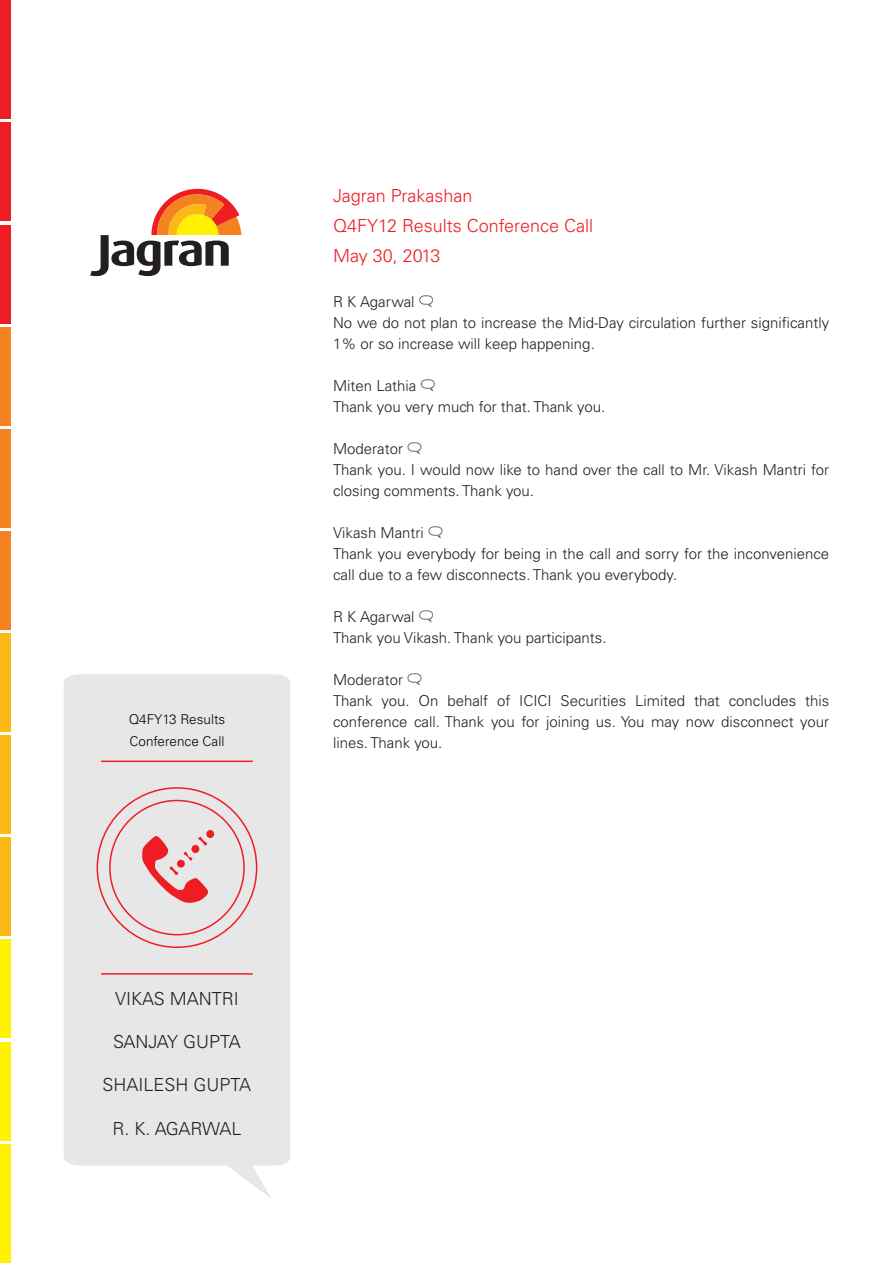
<style>
.page{position:relative;width:893px;height:1263px;background:#fff}
.page>*{position:absolute;margin:0;border:0;box-sizing:border-box;transform-origin:0 0}
.t1{font:300 18px/30px "Univers LT Std";color:#ee1d23}
.t2{font:300 18px "Univers LT Std";color:#231f20}
.t3{font:300 18px "Univers LT Std";letter-spacing:-.02em;color:#231f20}
.t4{font:300 15px/21px "Univers LT Std";color:#231f20}
.t5{font:300 13.5px/22.5px "Univers LT Std";color:#040503}
.s1{font-family:"Talk Balloons";font-weight:400}
</style>
<div class="page">
<svg style="left:64px;top:674px;width:226px;height:524px;background:#e7e5e4"></svg>
<hr style="left:101px;top:973px;width:152px;height:2px;background:#ee1d23">
<hr style="left:101px;top:760px;width:152px;height:2px;background:#ee1d23">
<svg style="left:142px;top:830px;width:72px;height:73px;background:#e8abac"></svg>
<div style="left:0;top:327px;width:11px;height:98px;background:#f58220"></div>
<div style="left:0;top:429px;width:11px;height:98px;background:#f58220"></div>
<div style="left:0;top:531px;width:11px;height:99px;background:#f58220"></div>
<div style="left:0;top:0;width:11px;height:119px;background:#ee1d23"></div>
<div style="left:0;top:123px;width:11px;height:98px;background:#ee1d23"></div>
<div style="left:0;top:225px;width:11px;height:98px;background:#ee1d23"></div>
<div style="left:0;top:633px;width:11px;height:99px;background:#fcb814"></div>
<div style="left:0;top:735px;width:11px;height:99px;background:#fcb814"></div>
<div style="left:0;top:838px;width:11px;height:98px;background:#fcb814"></div>
<div style="left:0;top:940px;width:11px;height:98px;background:#fff101"></div>
<div style="left:0;top:1042px;width:11px;height:98px;background:#fff101"></div>
<div style="left:0;top:1144px;width:11px;height:119px;background:#fff101"></div>
<svg style="left:90px;top:188px;width:151px;height:88px"></svg>
<p class="t5" style="left:129px;top:708px;width:98px">Q4FY13 Results<br>Conference Call</p>
<p class="t1" style="left:333px;top:180px;width:262px">Jagran Prakashan<br>Q4FY12 Results Conference Call<br>May 30, 2013</p>
<p class="t4" style="left:333px;top:291px;width:498px">R K Agarwal <span class="s1">L<br></span>No we do not plan to increase the Mid-Day circulation further significantly<br>1% or so increase will keep happening.</p>
<p class="t4" style="left:333px;top:375px;width:274px">Miten Lathia <span class="s1">L<br></span>Thank you very much for that. Thank you.</p>
<p class="t4" style="left:333px;top:438px;width:498px">Moderator <span class="s1">L<br></span>Thank you. I would now like to hand over the call to Mr. Vikash Mantri for closing comments. Thank you.</p>
<p class="t4" style="left:333px;top:522px;width:498px">Vikash Mantri <span class="s1">L<br></span>Thank you everybody for being in the call and sorry for the inconvenience call due to a few disconnects. Thank you everybody.</p>
<p class="t4" style="left:333px;top:606px;width:275px">R K Agarwal <span class="s1">L<br></span>Thank you Vikash. Thank you participants.</p>
<p class="t4" style="left:333px;top:669px;width:498px">Moderator <span class="s1">L<br></span>Thank you. On behalf of ICICI Securities Limited that concludes this conference call. Thank you for joining us. You may now disconnect your lines. Thank you.</p>
<p class="t2" style="left:115px;top:988px;width:125px">VIKAS MANTRI</p>
<p class="t2" style="left:113px;top:1031px;width:129px">SANJAY GUPTA</p>
<p class="t2" style="left:103px;top:1074px;width:150px">SHAILESH GUPTA</p>
<p class="t3" style="left:112px;top:1117px;width:131px">R. K. AGARWAL</p>
</div>
